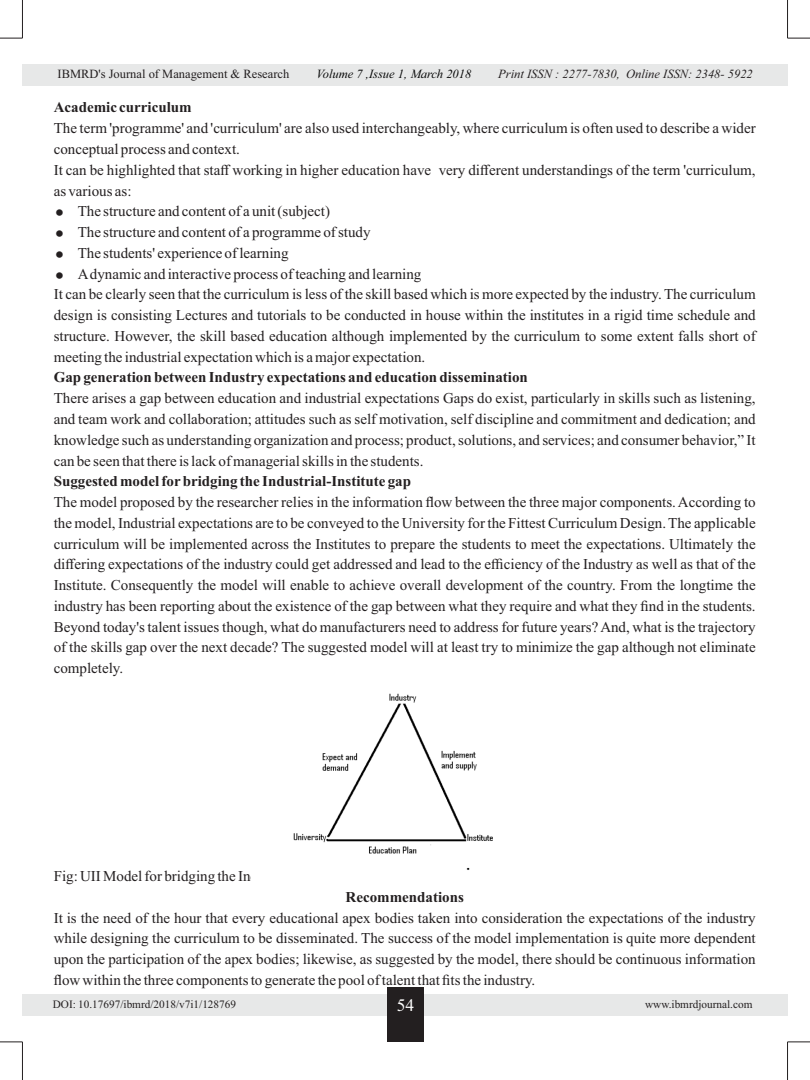
<style>
.page{position:relative;width:810px;height:1080px;background:#fff}
.page>*{position:absolute;margin:0;border:0;box-sizing:border-box;transform-origin:0 0}
.t1{font:17.5px "Times New Roman";color:#fff}
.t2{font:15px/20.8px "Times New Roman";color:#231f20;text-align:justify}
.t3{font:700 15px "Times New Roman";color:#231f20}
.t4{font:italic 12.5px "Times New Roman";color:#231f20}
.t5{font:12.5px "Times New Roman";color:#231f20}
.t6{font:italic 12.5px "Times New Roman";color:#060707}
.t7{font:11.25px "Times New Roman";color:#231f20}
</style>
<div class="page">
<hr style="left:22px;top:0;width:1px;height:38px;background:#231f20">
<hr style="left:787px;top:0;width:1px;height:38px;background:#231f20">
<svg style="left:0;top:38px;width:22px;height:1px"></svg>
<svg style="left:787px;top:38px;width:23px;height:1px"></svg>
<hr style="left:22px;top:1042px;width:1px;height:38px;background:#231f20">
<hr style="left:787px;top:1042px;width:1px;height:38px;background:#231f20">
<svg style="left:0;top:1041px;width:22px;height:1px"></svg>
<svg style="left:787px;top:1041px;width:23px;height:1px"></svg>
<div style="left:22px;top:64px;width:765px;height:22px;background:#e7e8e8"></div>
<div style="left:22px;top:994px;width:765px;height:21px;background:#e7e8e8"></div>
<div style="left:387px;top:988px;width:36px;height:54px;background:#231f20"></div>
<img style="left:293px;top:693px;width:200px;height:177px">
<p class="t5" style="left:58px;top:69px;width:233px">IBMRD's Journal of Management &amp; Research</p>
<p class="t4" style="left:498px;top:69px;width:256px">Print ISSN : 2277-7830, Online ISSN: 2348- 5922</p>
<p class="t6" style="left:317px;top:69px;width:156px">Volume 7 ,Issue 1, March 2018</p>
<p class="t3" style="left:54px;top:102px;width:140px">Academic curriculum</p>
<p class="t2" style="left:54px;top:119px;width:703px">The term 'programme' and 'curriculum' are also used interchangeably, where curriculum is often used to describe a wider</p>
<p class="t2" style="left:54px;top:140px;width:188px">conceptual process and context.</p>
<p class="t2" style="left:54px;top:161px;width:703px">It can be highlighted that staff working in higher education have very different understandings of the term 'curriculum,</p>
<p class="t2" style="left:54px;top:182px;width:79px">as various as:</p>
<p class="t2" style="left:78px;top:202px;width:254px">The structure and content of a unit (subject)</p>
<p class="t2" style="left:78px;top:223px;width:294px">The structure and content of a programme of study</p>
<p class="t2" style="left:78px;top:244px;width:212px">The students' experience of learning</p>
<p class="t2" style="left:78px;top:265px;width:345px">Adynamic and interactive process of teaching and learning</p>
<p class="t2" style="left:54px;top:285px;width:703px">It can be clearly seen that the curriculum is less of the skill based which is more expected by the industry. The curriculum</p>
<p class="t2" style="left:54px;top:306px;width:703px">design is consisting Lectures and tutorials to be conducted in house within the institutes in a rigid time schedule and</p>
<p class="t2" style="left:54px;top:327px;width:703px">structure. However, the skill based education although implemented by the curriculum to some extent falls short of</p>
<p class="t2" style="left:54px;top:348px;width:373px">meeting the industrial expectation which is a major expectation.</p>
<p class="t3" style="left:54px;top:372px;width:476px">Gap generation between Industry expectations and education dissemination</p>
<p class="t2" style="left:54px;top:389px;width:703px">There arises a gap between education and industrial expectations Gaps do exist, particularly in skills such as listening, and team work and collaboration; attitudes such as self motivation, self discipline and commitment and dedication; and knowledge such as understanding organization and process; product, solutions, and services; and consumer behavior,” It can be seen that there is lack of managerial skills in the students.</p>
<p class="t3" style="left:54px;top:476px;width:359px">Suggested model forbridging the Industrial-Institute gap</p>
<p class="t2" style="left:54px;top:493px;width:703px">The model proposed by the researcher relies in the information flow between the three major components. According to the model, Industrial expectations are to be conveyed to the University for the Fittest Curriculum Design. The applicable curriculum will be implemented across the Institutes to prepare the students to meet the expectations. Ultimately the differing expectations of the industry could get addressed and lead to the efficiency of the Industry as well as that of the Institute. Consequently the model will enable to achieve overall development of the country. From the longtime the industry has been reporting about the existence of the gap between what they require and what they find in the students.<br>Beyond today's talent issues though, what do manufacturers need to address for future years? And, what is the trajectory of the skills gap over the next decade? The suggested model will at least try to minimize the gap although not eliminate completely.</p>
<p class="t2" style="left:54px;top:867px;width:344px">Fig: UII Model for bridging the Industrial expectations gap</p>
<p class="t3" style="left:345px;top:891px;width:120px">Recommendations</p>
<p class="t2" style="left:54px;top:908px;width:703px">It is the need of the hour that every educational apex bodies taken into consideration the expectations of the industry while designing the curriculum to be disseminated. The success of the model implementation is quite more dependent upon the participation of the apex bodies; likewise, as suggested by the model, there should be continuous information flow within the three components to generate the pool of talent that fits the industry.</p>
<p class="t7" style="left:53px;top:999px;width:185px">DOI: 10.17697/ibmrd/2018/v7i1/128769</p>
<p class="t1" style="left:397px;top:998px;width:19px">54</p>
<p class="t7" style="left:645px;top:999px;width:109px">www.ibmrdjournal.com</p>
</div>
